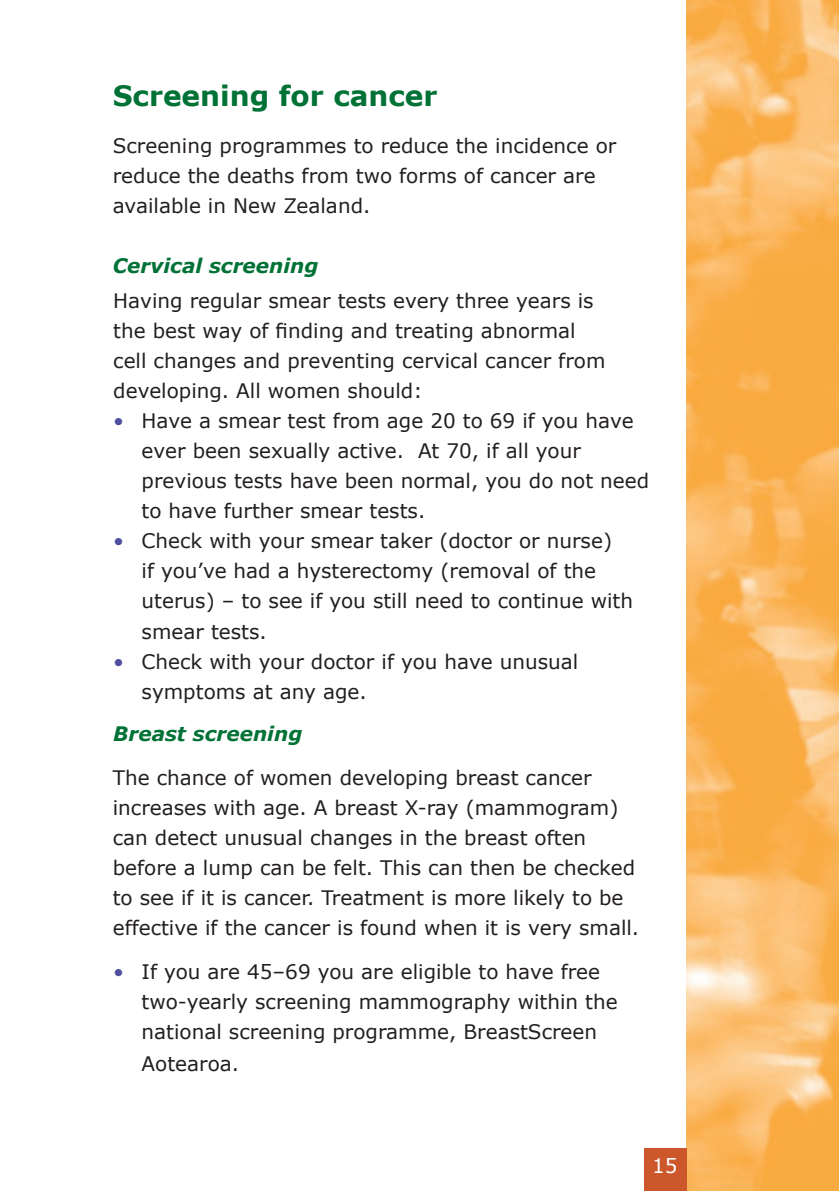
<style>
.page{position:relative;width:839px;height:1191px;background:#fff}
.page>*{position:absolute;margin:0;border:0;box-sizing:border-box;transform-origin:0 0}
.t1{font:700 28px "Verdana";color:#007236}
.t2{font:20px/30px "Verdana";color:#231f20}
.t3{font:italic 700 20px "Verdana";color:#007236}
.t4{font:20px "Verdana";color:#fff}
.s1{color:#504fa1}
</style>
<div class="page">
<img style="left:686px;top:0;width:153px;height:1190px">
<div style="left:644px;top:1148px;width:42px;height:42px;background:#cb572b"></div>
<h1 class="t1" style="left:113px;top:78px;width:326px">Screening for cancer</h1>
<p class="t2" style="left:113px;top:130px;width:505px">Screening programmes to reduce the incidence or reduce the deaths from two forms of cancer are available in New Zealand.</p>
<p class="t3" style="left:113px;top:252px;width:207px">Cervical screening</p>
<p class="t2" style="left:113px;top:285px;width:494px">Having regular smear tests every three years is the best way of finding and treating abnormal cell changes and preventing cervical cancer from developing. All women should:</p>
<p class="t2" style="left:142px;top:405px;width:509px;text-indent:-28px"><span class="s1">•</span> Have a smear test from age 20 to 69 if you have ever been sexually active. At 70, if all your previous tests have been normal, you do not need to have further smear tests.</p>
<p class="t2" style="left:142px;top:525px;width:493px;text-indent:-28px"><span class="s1">•</span> Check with your smear taker (doctor or nurse)<br>if you’ve had a hysterectomy (removal of the uterus) – to see if you still need to continue with smear tests.</p>
<p class="t2" style="left:142px;top:645px;width:438px;text-indent:-28px"><span class="s1">•</span> Check with your doctor if you have unusual symptoms at any age.</p>
<p class="t3" style="left:113px;top:720px;width:191px">Breast screening</p>
<p class="t2" style="left:113px;top:762px;width:528px">The chance of women developing breast cancer increases with age. A breast X-ray (mammogram) can detect unusual changes in the breast often before a lump can be felt. This can then be checked to see if it is cancer. Treatment is more likely to be effective if the cancer is found when it is very small.</p>
<p class="t2" style="left:142px;top:956px;width:478px;text-indent:-28px"><span class="s1">•</span> If you are 45–69 you are eligible to have free two-yearly screening mammography within the national screening programme, BreastScreen</p>
<p class="t2" style="left:142px;top:1048px;width:99px">Aotearoa.</p>
<p class="t4" style="left:652px;top:1152px;width:27px">15</p>
</div>
